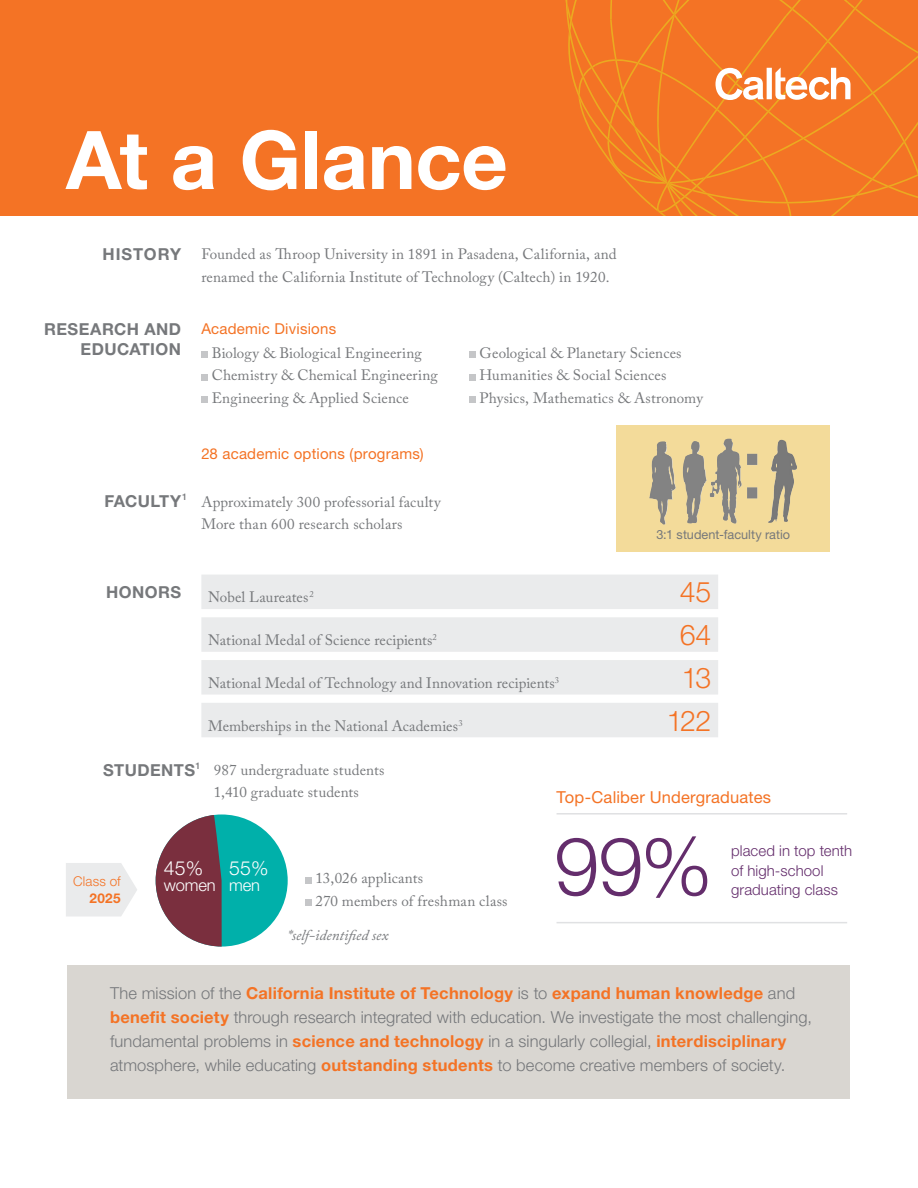
<style>
.page{position:relative;width:918px;height:1188px;background:#fff}
.page>*{position:absolute;margin:0;border:0;box-sizing:border-box;transform-origin:0 0}
.t1{font:700 81px "Helvetica Neue LT Std";letter-spacing:-.005em;color:#fff}
.t2{font:300 81px "Helvetica Neue LT Std";color:#642d6c}
.t3{font:300 28.5px "Helvetica Neue LT Std";letter-spacing:-.015em;color:#f47325}
.t4{font:300 19.5px "Helvetica Neue LT Std";color:#fff}
.t5{font:300 16.5px/24px "Helvetica Neue LT Std";letter-spacing:.005em;color:#76787b}
.Header_2{font:700 16.5px/19.5px "Helvetica Neue LT Std";letter-spacing:.025em;color:#76787b;text-align:right}
.t6{font:16.5px "Helvetica Neue LT Std";letter-spacing:.01em;color:#f47325}
.t7{font:300 16.5px "Helvetica Neue LT Std";letter-spacing:-.01em;color:#fff}
.Header_2-2{font:700 16.5px "Helvetica Neue LT Std";letter-spacing:.055em;color:#76787b}
.body_text_new{font:15px/22.5px "Adobe Caslon Pro";letter-spacing:.01em;color:#76787b}
.t8{font:300 15px/19.5px "Helvetica Neue LT Std";letter-spacing:.005em;color:#642d6c}
.t9{font:15px "Helvetica Neue LT Std";letter-spacing:.015em;color:#f47325}
.Body_text{font:italic 15px "Adobe Caslon Pro";color:#76787b}
.t10{font:300 13.5px/16.5px "Helvetica Neue LT Std";letter-spacing:.01em;color:#f47325;text-align:right}
.t11{font:12.75px "Helvetica Neue LT Std";color:#76787b}
.s1{font-weight:700}
.s2{font-weight:700;color:#f47325}
</style>
<div class="page">
<div style="left:0;top:0;width:918px;height:216px;background:#f47325"></div>
<div style="left:201px;top:351px;width:7px;height:7px;background:#c5c6c8"></div>
<div style="left:201px;top:374px;width:7px;height:6px;background:#c5c6c8"></div>
<div style="left:201px;top:396px;width:7px;height:7px;background:#c5c6c8"></div>
<div style="left:469px;top:351px;width:7px;height:7px;background:#c5c6c8"></div>
<div style="left:469px;top:374px;width:7px;height:6px;background:#c5c6c8"></div>
<div style="left:469px;top:396px;width:7px;height:7px;background:#c5c6c8"></div>
<svg style="left:617px;top:425px;width:213px;height:126px;background:#e2cd96"></svg>
<svg style="left:305px;top:877px;width:6px;height:6px"></svg>
<div style="left:305px;top:899px;width:6px;height:7px;background:#c5c6c8"></div>
<svg style="left:66px;top:863px;width:71px;height:54px;background:#ecedee"></svg>
<hr style="left:557px;top:813px;width:290px;height:2px;background:#e0e1e3">
<hr style="left:557px;top:922px;width:290px;height:1px;background:#e0e1e3">
<div style="left:68px;top:965px;width:782px;height:134px;background:#d9d6d1"></div>
<div style="left:201px;top:575px;width:517px;height:34px;background:#eaebec"></div>
<div style="left:201px;top:617px;width:517px;height:35px;background:#eaebec"></div>
<div style="left:201px;top:660px;width:517px;height:35px;background:#eaebec"></div>
<div style="left:201px;top:703px;width:517px;height:34px;background:#eaebec"></div>
<svg style="left:565px;top:0;width:353px;height:216px"></svg>
<img style="left:710px;top:439px;width:71px;height:85px">
<div style="left:156px;top:814px;width:132px;height:133px;background:#00b0aa;border-radius:50%"></div>
<svg style="left:156px;top:815px;width:66px;height:132px"></svg>
<p class="t1" style="left:66px;top:110px;width:443px">At a Glance</p>
<p class="Header_2-2" style="left:102px;top:244px;width:80px">HISTORY</p>
<p class="Header_2" style="left:44px;top:319px;width:139px">RESEARCH AND<br>EDUCATION</p>
<p class="body_text_new" style="left:201px;top:243px;width:417px">Founded as Throop University in 1891 in Pasadena, California, and renamed the California Institute of Technology (Caltech) in 1920.</p>
<p class="t9" style="left:201px;top:320px;width:136px">Academic Divisions</p>
<p class="body_text_new" style="left:212px;top:341px;width:212px">Biology &amp; Biological Engineering</p>
<p class="body_text_new" style="left:212px;top:364px;width:228px">Chemistry &amp; Chemical Engineering</p>
<p class="body_text_new" style="left:212px;top:386px;width:198px">Engineering &amp; Applied Science</p>
<p class="body_text_new" style="left:480px;top:341px;width:204px">Geological &amp; Planetary Sciences</p>
<p class="body_text_new" style="left:480px;top:364px;width:188px">Humanities &amp; Social Sciences</p>
<p class="body_text_new" style="left:480px;top:386px;width:225px">Physics, Mathematics &amp; Astronomy</p>
<p class="Header_2" style="left:104px;top:491px;width:84px">FACULTY<sup>1</sup></p>
<p class="t9" style="left:201px;top:445px;width:224px">28 academic options (programs)</p>
<p class="body_text_new" style="left:201px;top:490px;width:241px">Approximately 300 professorial faculty</p>
<p class="body_text_new" style="left:201px;top:513px;width:203px">More than 600 research scholars</p>
<p class="t11" style="left:657px;top:527px;width:135px">3:1 student-faculty ratio</p>
<p class="Header_2" style="left:106px;top:582px;width:76px">HONORS</p>
<p class="body_text_new" style="left:208px;top:586px;width:107px">Nobel Laureates <sup>2</sup></p>
<p class="t3" style="left:680px;top:575px;width:33px">45</p>
<p class="body_text_new" style="left:208px;top:629px;width:230px">National Medal of Science recipients<sup>2</sup></p>
<p class="t3" style="left:680px;top:617px;width:33px">64</p>
<p class="body_text_new" style="left:208px;top:671px;width:353px">National Medal of Technology and Innovation recipients<sup>3</sup></p>
<p class="t3" style="left:682px;top:660px;width:31px">13</p>
<p class="body_text_new" style="left:208px;top:714px;width:256px">Memberships in the National Academies<sup>3</sup></p>
<p class="t3" style="left:667px;top:703px;width:46px">122</p>
<p class="Header_2" style="left:103px;top:760px;width:99px">STUDENTS<sup>1</sup></p>
<p class="body_text_new" style="left:214px;top:759px;width:172px">987 undergraduate students</p>
<p class="body_text_new" style="left:214px;top:781px;width:147px">1,410 graduate students</p>
<p class="t10" style="left:73px;top:873px;width:49px">Class of<br><span class="s1">2025</span></p>
<p class="t4" style="left:164px;top:856px;width:41px">45%</p>
<p class="t7" style="left:164px;top:875px;width:53px">women</p>
<p class="t4" style="left:229px;top:856px;width:41px">55%</p>
<p class="t7" style="left:229px;top:875px;width:32px">men</p>
<p class="body_text_new" style="left:315px;top:867px;width:109px">13,026 applicants</p>
<p class="body_text_new" style="left:315px;top:889px;width:194px">270 members of freshman class</p>
<p class="Body_text" style="left:288px;top:926px;width:102px">*self-identified sex</p>
<p class="t6" style="left:557px;top:787px;width:216px">Top-Caliber Undergraduates</p>
<p class="t2" style="left:554px;top:817px;width:160px">99%</p>
<p class="t8" style="left:731px;top:841px;width:123px">placed in top tenth of high-school graduating class</p>
<p class="t5" style="left:110px;top:981px;width:703px">The mission of the <span class="s2">California Institute of Technology</span> is to <span class="s2">expand human knowledge</span> and <span class="s2">benefit society</span> through research integrated with education. We investigate the most challenging, fundamental problems in <span class="s2">science and technology</span> in a singularly collegial, <span class="s2">interdisciplinary </span>atmosphere, while educating <span class="s2">outstanding students</span> to become creative members of society.</p>
</div>
